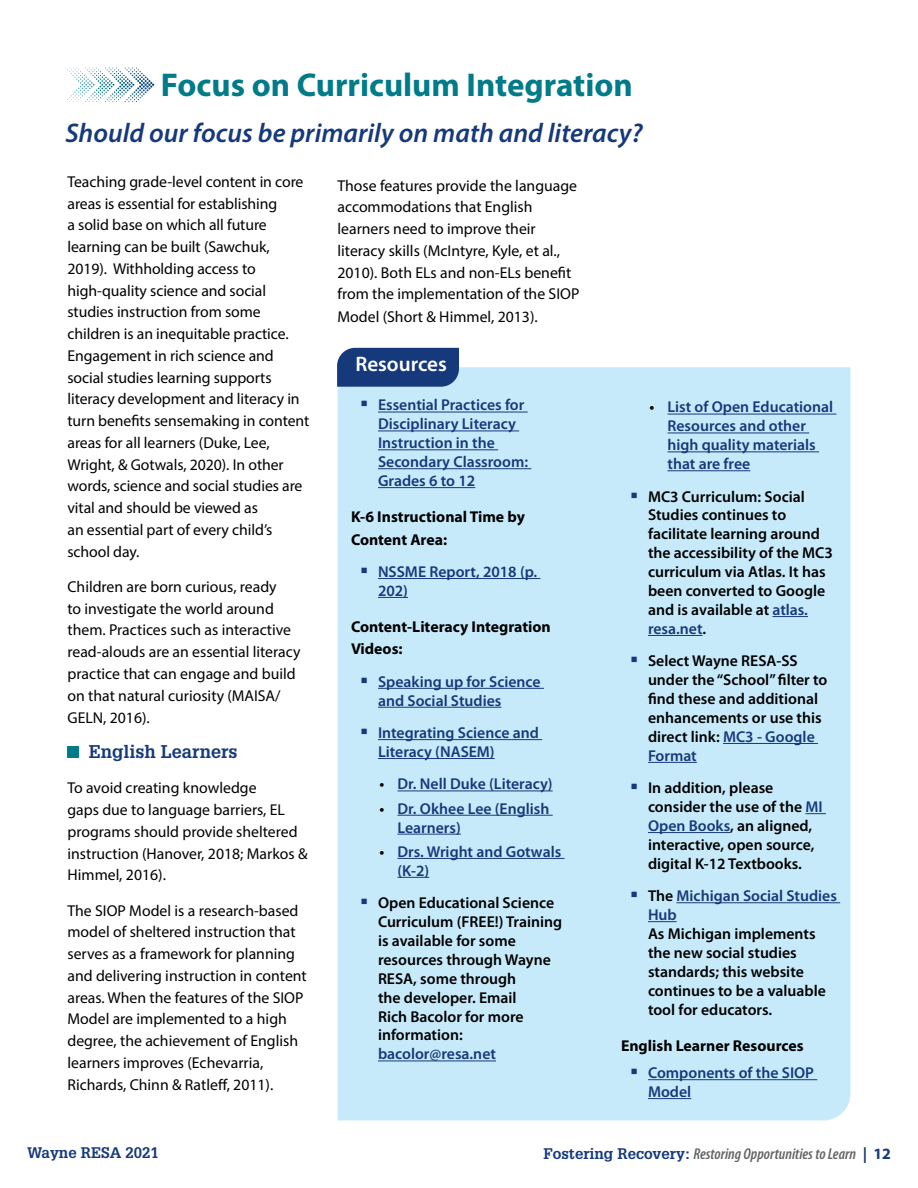
<style>
.page{position:relative;width:918px;height:1188px;background:#fff}
.page>*{position:absolute;margin:0;border:0;box-sizing:border-box;transform-origin:0 0}
.t1{font:700 33px "Myriad Pro";color:#007b89}
.t2{font:italic 600 27px "Myriad Pro";color:#16397b}
.t3{font:600 21px "Myriad Pro";color:#fff}
.t4{font:700 18px "Glypha";color:#16397b}
.t5{font:15.75px/21.8px "Myriad Pro";color:#000}
.t6{font:600 15.75px/18.9px "Myriad Pro";color:#000}
.t7{font:600 15.75px/18.9px "Myriad Pro";color:#16397b}
.t8{font:700 15.75px/22.5px "Myriad Pro";color:#000}
.t9{font:italic 600 condensed 15.75px "Myriad Pro";color:#636466}
.t10{font:700 15px "Glypha";color:#16397b}
.s1{color:#000}
.s2{color:#16397b}
.s3{font-family:"Glypha";font-weight:700;font-style:normal;font-stretch:normal;font-size:15px;color:#16397b}
.s4{font-weight:700;font-style:normal;font-stretch:normal;color:#16397b}
</style>
<div class="page">
<div style="left:338px;top:367px;width:512px;height:754px;background:#c7eafb"></div>
<div style="left:337px;top:348px;width:122px;height:39px;background:#16397b"></div>
<svg style="left:65px;top:68px;width:84px;height:12px"></svg>
<div style="left:68px;top:747px;width:11px;height:11px;background:#007b89"></div>
<hr style="left:378px;top:412px;width:150px;height:1px;background:#16397b">
<hr style="left:378px;top:431px;width:141px;height:1px;background:#16397b">
<hr style="left:378px;top:449px;width:120px;height:1px;background:#16397b">
<hr style="left:378px;top:468px;width:153px;height:1px;background:#16397b">
<hr style="left:378px;top:487px;width:97px;height:1px;background:#16397b">
<hr style="left:378px;top:578px;width:162px;height:1px;background:#16397b">
<hr style="left:378px;top:597px;width:30px;height:1px;background:#16397b">
<hr style="left:378px;top:688px;width:166px;height:1px;background:#16397b">
<hr style="left:378px;top:707px;width:123px;height:1px;background:#16397b">
<hr style="left:378px;top:739px;width:164px;height:1px;background:#16397b">
<hr style="left:378px;top:758px;width:117px;height:1px;background:#16397b">
<hr style="left:398px;top:791px;width:155px;height:1px;background:#16397b">
<hr style="left:398px;top:815px;width:155px;height:1px;background:#16397b">
<hr style="left:398px;top:834px;width:63px;height:1px;background:#16397b">
<hr style="left:398px;top:858px;width:167px;height:1px;background:#16397b">
<hr style="left:398px;top:877px;width:31px;height:1px;background:#16397b">
<hr style="left:378px;top:1061px;width:118px;height:1px;background:#16397b">
<hr style="left:668px;top:414px;width:168px;height:1px;background:#16397b">
<hr style="left:668px;top:433px;width:141px;height:1px;background:#16397b">
<hr style="left:668px;top:451px;width:151px;height:1px;background:#16397b">
<hr style="left:668px;top:470px;width:82px;height:1px;background:#16397b">
<hr style="left:772px;top:616px;width:36px;height:1px;background:#16397b">
<hr style="left:648px;top:635px;width:54px;height:1px;background:#16397b">
<hr style="left:723px;top:743px;width:95px;height:1px;background:#16397b">
<hr style="left:648px;top:762px;width:49px;height:1px;background:#16397b">
<svg style="left:805px;top:813px;width:21px;height:1px"></svg>
<hr style="left:648px;top:832px;width:82px;height:1px;background:#16397b">
<hr style="left:676px;top:902px;width:164px;height:1px;background:#16397b">
<svg style="left:648px;top:921px;width:29px;height:1px"></svg>
<hr style="left:648px;top:1079px;width:169px;height:1px;background:#16397b">
<hr style="left:648px;top:1098px;width:43px;height:1px;background:#16397b">
<svg style="left:362px;top:401px;width:5px;height:6px"></svg>
<svg style="left:362px;top:568px;width:5px;height:5px"></svg>
<svg style="left:362px;top:678px;width:5px;height:5px"></svg>
<svg style="left:362px;top:729px;width:5px;height:5px"></svg>
<svg style="left:362px;top:899px;width:5px;height:5px"></svg>
<svg style="left:632px;top:492px;width:5px;height:6px"></svg>
<svg style="left:632px;top:657px;width:5px;height:5px"></svg>
<svg style="left:632px;top:784px;width:5px;height:5px"></svg>
<svg style="left:632px;top:892px;width:5px;height:5px"></svg>
<svg style="left:632px;top:1069px;width:5px;height:5px"></svg>
<h1 class="t1" style="left:161px;top:63px;width:473px">Focus on Curriculum Integration</h1>
<h2 class="t2" style="left:65px;top:116px;width:579px">Should our focus be primarily on math and literacy?</h2>
<p class="t5" style="left:68px;top:170px;width:243px">Teaching grade-level content in core areas is essential for establishing<br>a solid base on which all future learning can be built (Sawchuk,<br>2019). Withholding access to high-quality science and social studies instruction from some children is an inequitable practice.<br>Engagement in rich science and social studies learning supports literacy development and literacy in turn benefits sensemaking in content areas for all learners (Duke, Lee,<br>Wright, &amp; Gotwals, 2020). In other words, science and social studies are vital and should be viewed as<br>an essential part of every child’s school day.</p>
<p class="t5" style="left:68px;top:575px;width:235px">Children are born curious, ready<br>to investigate the world around them. Practices such as interactive read-alouds are an essential literacy practice that can engage and build on that natural curiosity (MAISA/<br>GELN, 2016).</p>
<p class="t4" style="left:89px;top:740px;width:150px">English Learners</p>
<p class="t5" style="left:68px;top:777px;width:242px">To avoid creating knowledge<br>gaps due to language barriers, EL programs should provide sheltered instruction (Hanover, 2018; Markos &amp;<br>Himmel, 2016).</p>
<p class="t5" style="left:68px;top:899px;width:241px">The SIOP Model is a research-based model of sheltered instruction that serves as a framework for planning and delivering instruction in content areas. When the features of the SIOP Model are implemented to a high degree, the achievement of English learners improves (Echevarria, Richards, Chinn &amp; Ratleff, 2011).</p>
<p class="t5" style="left:338px;top:174px;width:243px">Those features provide the language accommodations that English learners need to improve their literacy skills (McIntyre, Kyle, et al., 2010). Both ELs and non-ELs benefit from the implementation of the SIOP Model (Short &amp; Himmel, 2013).</p>
<h3 class="t3" style="left:355px;top:351px;width:93px">Resources</h3>
<p class="t7" style="left:378px;top:395px;width:152px">Essential Practices for<br>Disciplinary Literacy<br>Instruction in the<br>Secondary Classroom:<br>Grades 6 to 12</p>
<p class="t8" style="left:351px;top:505px;width:175px">K-6 Instructional Time by<br>Content Area:</p>
<p class="t7" style="left:378px;top:562px;width:161px">NSSME Report, 2018 (p.<br>202)</p>
<p class="t8" style="left:351px;top:615px;width:201px">Content-Literacy Integration<br>Videos:</p>
<p class="t7" style="left:378px;top:672px;width:164px">Speaking up for Science and Social Studies</p>
<p class="t7" style="left:378px;top:723px;width:162px">Integrating Science and<br>Literacy (NASEM)</p>
<p class="t7" style="left:380px;top:774px;width:175px"><span class="s1">•</span> Dr. Nell Duke (Literacy)</p>
<p class="t7" style="left:398px;top:799px;width:153px;text-indent:-18px"><span class="s1">•</span> Dr. Okhee Lee (English<br>Learners)</p>
<p class="t7" style="left:398px;top:842px;width:165px;text-indent:-18px"><span class="s1">•</span> Drs. Wright and Gotwals (K-2)</p>
<p class="t6" style="left:378px;top:893px;width:186px">Open Educational Science<br>Curriculum (FREE!) Training is available for some resources through Wayne<br>RESA, some through<br>the developer. Email<br>Rich Bacolor for more information:</p>
<p class="t7" style="left:378px;top:1044px;width:119px">bacolor@resa.net</p>
<p class="t7" style="left:668px;top:397px;width:167px;text-indent:-18px"><span class="s1">•</span> List of Open Educational<br>Resources and other high quality materials that are free</p>
<p class="t6" style="left:648px;top:486px;width:186px">MC3 Curriculum: Social<br>Studies continues to facilitate learning around the accessibility of the MC3 curriculum via Atlas. It has been converted to Google and is available at <span class="s2">atlas. resa.net</span>.</p>
<p class="t6" style="left:648px;top:651px;width:181px">Select Wayne RESA-SS under the “School” filter to find these and additional enhancements or use this direct link: <span class="s2">MC3 - Google<br>Format</span></p>
<p class="t6" style="left:648px;top:778px;width:176px">In addition, please consider the use of the <span class="s2">MI<br>Open Books</span>, an aligned, interactive, open source, digital K-12 Textbooks.</p>
<p class="t7" style="left:648px;top:886px;width:191px"><span class="s1">The</span> Michigan Social Studies<br>Hub</p>
<p class="t6" style="left:648px;top:924px;width:179px">As Michigan implements the new social studies standards; this website continues to be a valuable tool for educators.</p>
<p class="t8" style="left:621px;top:1034px;width:184px">English Learner Resources</p>
<p class="t7" style="left:648px;top:1063px;width:168px">Components of the SIOP<br>Model</p>
<p class="t10" style="left:27px;top:1144px;width:133px">Wayne RESA 2021</p>
<p class="t9" style="left:543px;top:1144px;width:349px"><span class="s3">Fostering Recovery:</span> Restoring Opportunities to Learn <span class="s4">| 12</span></p>
</div>
